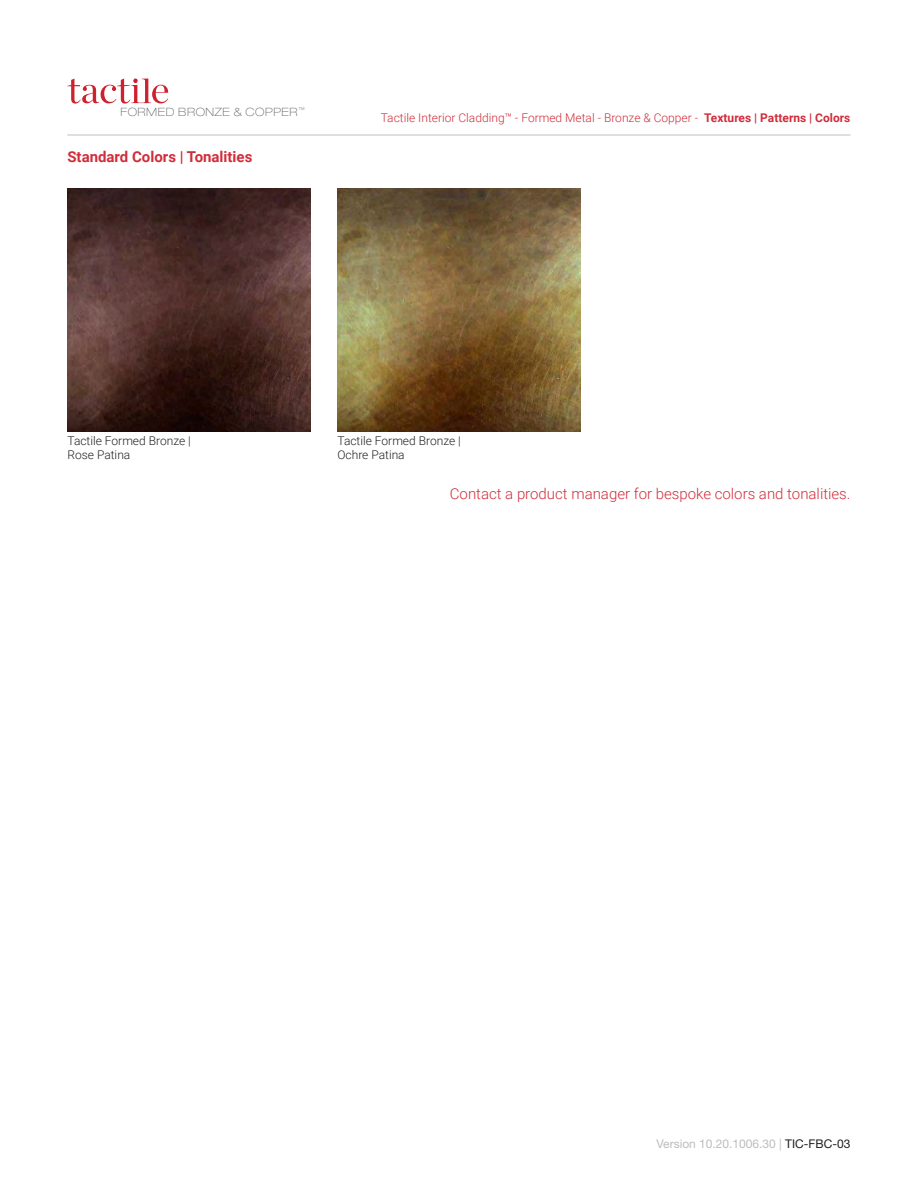
<style>
.page{position:relative;width:918px;height:1188px;background:#fff}
.page>*{position:absolute;margin:0;border:0;box-sizing:border-box;transform-origin:0 0}
.t1{font:300 15px "Roboto";color:#d12d3b}
.t2{font:700 15px "Roboto";color:#d12d3b}
.t3{font:300 12px "Roboto";color:#d12d3b}
.t4{font:300 12px/14.4px "Roboto";color:#231f20}
.t5{font:12px "Helvetica Neue";color:#bbbdbf}
.t6{font:100 expanded 11.4px "Helvetica Neue";letter-spacing:.05em;color:#606161}
.s1{font-weight:700}
.s2{color:#231f20}
</style>
<div class="page">
<img style="left:338px;top:189px;width:243px;height:243px">
<img style="left:68px;top:189px;width:243px;height:243px">
<svg style="left:67px;top:79px;width:101px;height:25px"></svg>
<hr style="left:67px;top:135px;width:783px;height:1px;background:#bbbdbf">
<p class="t6" style="left:120px;top:105px;width:186px">FORMED BRONZE &amp; COPPER<sup>™</sup></p>
<p class="t2" style="left:67px;top:146px;width:187px">Standard Colors | Tonalities</p>
<p class="t3" style="left:381px;top:109px;width:471px">Tactile Interior Cladding™ - Formed Metal - Bronze &amp; Copper - <span class="s1">Textures | Patterns | Colors</span></p>
<p class="t4" style="left:68px;top:433px;width:125px">Tactile Formed Bronze |<br>Rose Patina</p>
<p class="t4" style="left:338px;top:433px;width:125px">Tactile Formed Bronze |<br>Ochre Patina</p>
<p class="t1" style="left:450px;top:483px;width:402px">Contact a product manager for bespoke colors and tonalities.</p>
<p class="t5" style="left:657px;top:1136px;width:195px">Version 10.20.1006.30 | <span class="s2">TIC-FBC-03</span></p>
</div>
